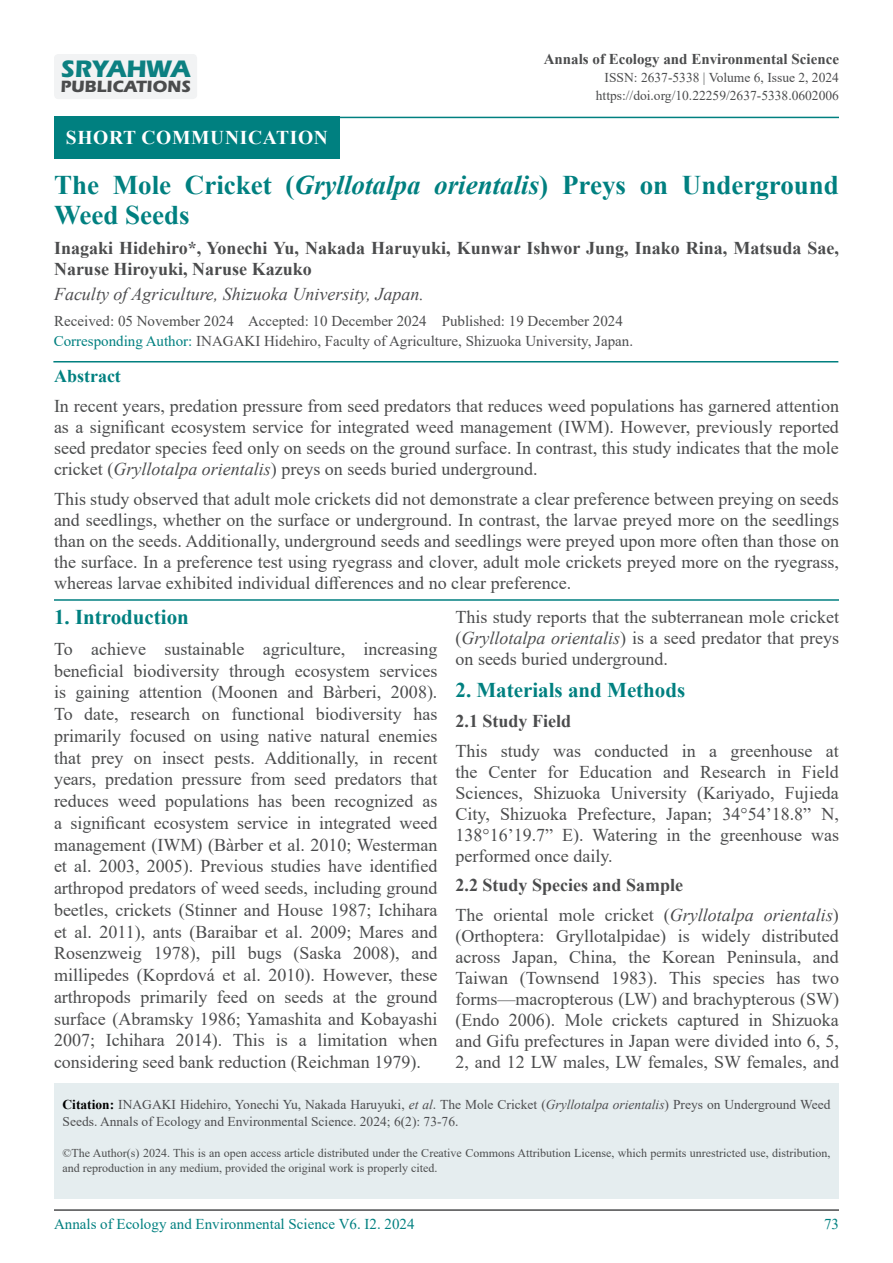
<style>
.page{position:relative;width:893px;height:1263px;background:#fff}
.page>*{position:absolute;margin:0;border:0;box-sizing:border-box;transform-origin:0 0}
.t1{font:700 27px/30px "Times New Roman";color:#008080}
.t2{font:700 24.75px "ITC Eras Std";color:#0c8081}
.Обычный{font:700 21px "Times New Roman";color:#008080}
.t3{font:700 19.5px "Times New Roman";letter-spacing:.035em;color:#fff}
.t4{font:18px/21px "Times New Roman";color:#4b4c4d;text-align:justify}
.t5{font:700 18px/21px "Times New Roman";color:#4b4c4d}
.t6{font:italic 18px "Times New Roman";color:#4d4d4f}
.Обычный-2{font:700 18px "Times New Roman";color:#008080}
.t7{font:700 16.95px "ITC Eras Std";color:#4b4c4d}
.t8{font:15px "Times New Roman";color:#4d4d4f}
.t9{font:15px "Times New Roman";color:#4b4c4d}
.t10{font:15px "Times New Roman";color:#008080}
.t11{font:700 15px "Times New Roman";color:#4b4c4d}
.t12{font:13.5px/16.5px "Times New Roman";color:#4d4d4f}
.t13{font:13.5px "Times New Roman";color:#4b4c4d}
.t14{font:12px/15px "Times New Roman";color:#4b4c4d}
.s1{font-style:italic}
.s2{color:#008080}
.s3{font-weight:700;color:#000}
</style>
<div class="page">
<hr style="left:54px;top:1209px;width:785px;height:2px;background:#4b4c4d">
<div style="left:54px;top:54px;width:143px;height:45px;background:#f2f3f4;border-radius:4px"></div>
<div style="left:54px;top:117px;width:286px;height:42px;background:#008080"></div>
<hr style="left:54px;top:117px;width:785px;height:1px;background:#008080">
<hr style="left:53px;top:361px;width:785px;height:1px;background:#007f80">
<hr style="left:54px;top:599px;width:785px;height:2px;background:#007f80">
<div style="left:54px;top:1084px;width:785px;height:115px;background:#e5edef"></div>
<p class="t2" style="left:60px;top:55px;width:131px">SRYAHWA</p>
<p class="t7" style="left:60px;top:77px;width:132px">PUBLICATIONS</p>
<p class="t11" style="left:544px;top:48px;width:297px">Annals of Ecology and Environmental Science</p>
<p class="t13" style="left:605px;top:68px;width:236px">ISSN: 2637-5338 | Volume 6, Issue 2, 2024</p>
<p class="t13" style="left:596px;top:86px;width:245px">https://doi.org/10.22259/2637-5338.0602006</p>
<p class="t3" style="left:66px;top:124px;width:264px">short communication</p>
<p class="t1" style="left:54px;top:169px;width:786px">The Mole Cricket (<span class="s1">Gryllotalpa orientalis</span>) Preys on Underground<br>Weed Seeds</p>
<p class="t5" style="left:54px;top:237px;width:786px">Inagaki Hidehiro*, Yonechi Yu, Nakada Haruyuki, Kunwar Ishwor Jung, Inako Rina, Matsuda Sae,<br>Naruse Hiroyuki, Naruse Kazuko</p>
<p class="t6" style="left:54px;top:282px;width:371px">Faculty of Agriculture, Shizuoka University, Japan.</p>
<p class="t9" style="left:54px;top:310px;width:570px">Received: 05 November 2024 Accepted: 10 December 2024 Published: 19 December 2024</p>
<p class="t8" style="left:54px;top:331px;width:581px"><span class="s2">Corresponding Author:</span> INAGAKI Hidehiro, Faculty of Agriculture, Shizuoka University, Japan.</p>
<p class="Обычный-2" style="left:54px;top:363px;width:68px">Abstract</p>
<p class="t4" style="left:54px;top:395px;width:786px">In recent years, predation pressure from seed predators that reduces weed populations has garnered attention as a significant ecosystem service for integrated weed management (IWM). However, previously reported seed predator species feed only on seeds on the ground surface. In contrast, this study indicates that the mole cricket (<span class="s1">Gryllotalpa orientalis</span>) preys on seeds buried underground.</p>
<p class="t4" style="left:54px;top:487px;width:786px">This study observed that adult mole crickets did not demonstrate a clear preference between preying on seeds and seedlings, whether on the surface or underground. In contrast, the larvae preyed more on the seedlings than on the seeds. Additionally, underground seeds and seedlings were preyed upon more often than those on the surface. In a preference test using ryegrass and clover, adult mole crickets preyed more on the ryegrass, whereas larvae exhibited individual differences and no clear preference.</p>
<p class="Обычный" style="left:54px;top:602px;width:136px">1. Introduction</p>
<p class="t4" style="left:54px;top:637px;width:385px;line-height:21.8px">To achieve sustainable agriculture, increasing beneficial biodiversity through ecosystem services is gaining attention (Moonen and Bàrberi, 2008).<br>To date, research on functional biodiversity has primarily focused on using native natural enemies that prey on insect pests. Additionally, in recent years, predation pressure from seed predators that reduces weed populations has been recognized as a significant ecosystem service in integrated weed management (IWM) (Bàrber et al. 2010; Westerman et al. 2003, 2005). Previous studies have identified arthropod predators of weed seeds, including ground beetles, crickets (Stinner and House 1987; Ichihara et al. 2011), ants (Baraibar et al. 2009; Mares and Rosenzweig 1978), pill bugs (Saska 2008), and millipedes (Koprdová et al. 2010). However, these arthropods primarily feed on seeds at the ground surface (Abramsky 1986; Yamashita and Kobayashi 2007; Ichihara 2014). This is a limitation when considering seed bank reduction (Reichman 1979).</p>
<p class="t4" style="left:455px;top:605px;width:385px">This study reports that the subterranean mole cricket (<span class="s1">Gryllotalpa orientalis</span>) is a seed predator that preys on seeds buried underground.</p>
<p class="Обычный" style="left:455px;top:675px;width:231px">2. Materials and Methods</p>
<p class="t5" style="left:455px;top:710px;width:117px">2.1 Study Field</p>
<p class="t4" style="left:455px;top:739px;width:385px">This study was conducted in a greenhouse at the Center for Education and Research in Field Sciences, Shizuoka University (Kariyado, Fujieda City, Shizuoka Prefecture, Japan; 34°54’18.8” N, 138°16’19.7” E). Watering in the greenhouse was performed once daily.</p>
<p class="t5" style="left:455px;top:874px;width:229px">2.2 Study Species and Sample</p>
<p class="t4" style="left:455px;top:904px;width:385px">The oriental mole cricket (<span class="s1">Gryllotalpa orientalis</span>) (Orthoptera: Gryllotalpidae) is widely distributed across Japan, China, the Korean Peninsula, and Taiwan (Townsend 1983). This species has two forms—macropterous (LW) and brachypterous (SW) (Endo 2006). Mole crickets captured in Shizuoka and Gifu prefectures in Japan were divided into 6, 5, 2, and 12 LW males, LW females, SW females, and</p>
<p class="t12" style="left:63px;top:1096px;width:769px"><span class="s3">Citation:</span> INAGAKI Hidehiro, Yonechi Yu, Nakada Haruyuki, <span class="s1">et al</span>. The Mole Cricket (<span class="s1">Gryllotalpa orientalis</span>) Preys on Underground Weed<br>Seeds. Annals of Ecology and Environmental Science. 2024; 6(2): 73-76.</p>
<p class="t14" style="left:63px;top:1145px;width:769px">©The Author(s) 2024. This is an open access article distributed under the Creative Commons Attribution License, which permits unrestricted use, distribution, and reproduction in any medium, provided the original work is properly cited.</p>
<p class="t10" style="left:54px;top:1213px;width:362px">Annals of Ecology and Environmental Science V6. I2. 2024</p>
<p class="t10" style="left:824px;top:1213px;width:16px">73</p>
</div>
